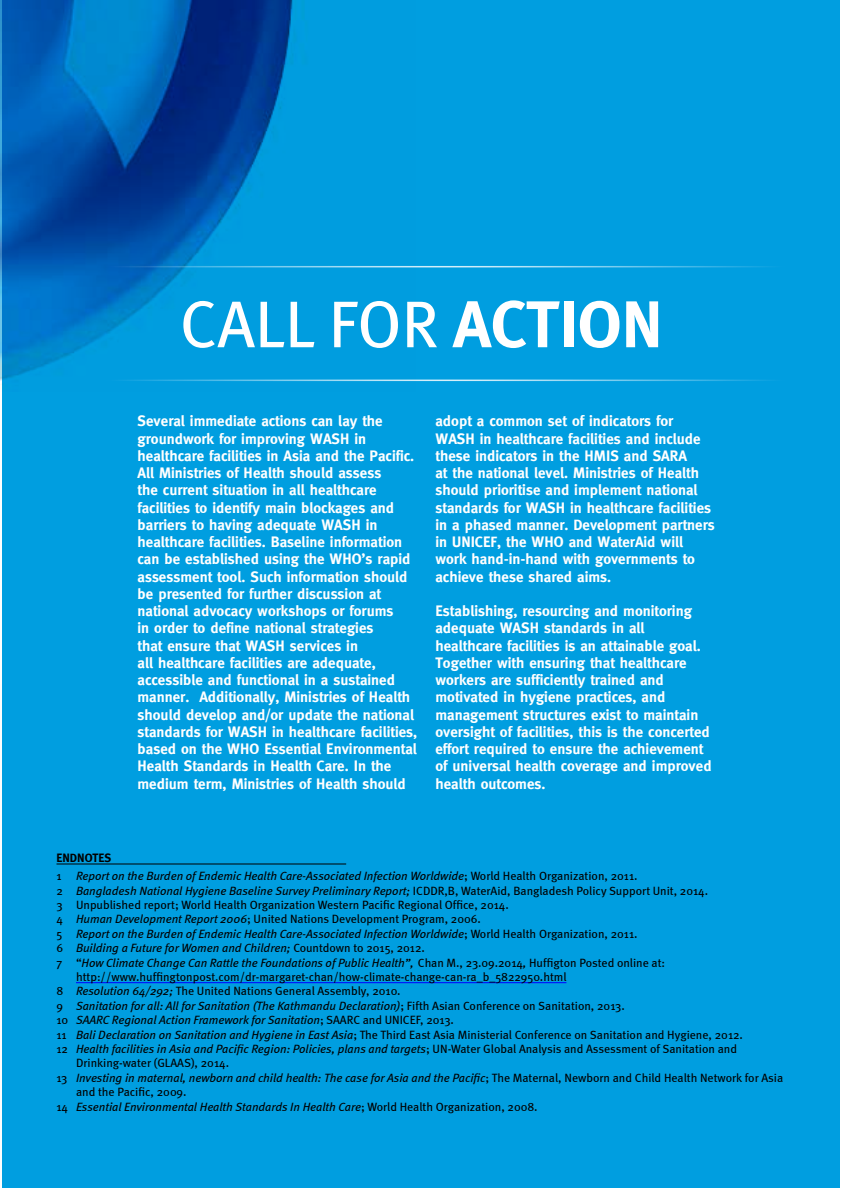
<style>
.page{position:relative;width:841px;height:1188px;background:#fff}
.page>*{position:absolute;margin:0;border:0;box-sizing:border-box;transform-origin:0 0}
.t1{font:66px "Meta";color:#fff}
.t2{font:700 66px "Meta";color:#fff}
.t3{font:700 15px/17.2px "Meta";color:#fff}
.t4{font:italic 12px "Meta";color:#000}
.t5{font:12px "Meta";color:#000}
.t6{font:700 12px "Meta";color:#000}
.s1{font-style:normal}
.s2{font-style:italic}
</style>
<div class="page">
<div style="left:2px;top:0;width:837px;height:1188px;background:#009ee0"></div>
<img style="left:0;top:0;width:415px;height:382px">
<hr style="left:76px;top:982px;width:490px;height:1px;background:#00f">
<hr style="left:106px;top:380px;width:679px;height:1px;background:#fff">
<hr style="left:106px;top:266px;width:679px;height:1px;background:#fff">
<hr style="left:56px;top:864px;width:290px;height:1px;background:#000">
<h1 class="t1" style="left:180px;top:286px;width:184px">Call for</h1>
<h1 class="t2" style="left:453px;top:286px;width:36px">action</h1>
<p class="t6" style="left:56px;top:850px;width:14px">Endnotes</p>
<p class="t3" style="left:137px;top:412px;width:281px">Several immediate actions can lay the groundwork for improving WASH in healthcare facilities in Asia and the Pacific.<br>All Ministries of Health should assess<br>the current situation in all healthcare facilities to identify main blockages and barriers to having adequate WASH in healthcare facilities. Baseline information can be established using the WHO’s rapid assessment tool. Such information should be presented for further discussion at national advocacy workshops or forums<br>in order to define national strategies<br>that ensure that WASH services in<br>all healthcare facilities are adequate, accessible and functional in a sustained manner. Additionally, Ministries of Health should develop and/or update the national standards for WASH in healthcare facilities, based on the WHO Essential Environmental Health Standards in Health Care. In the medium term, Ministries of Health should</p>
<p class="t3" style="left:435px;top:412px;width:281px">adopt a common set of indicators for WASH in healthcare facilities and include these indicators in the HMIS and SARA<br>at the national level. Ministries of Health should prioritise and implement national standards for WASH in healthcare facilities in a phased manner. Development partners in UNICEF, the WHO and WaterAid will work hand-in-hand with governments to achieve these shared aims.</p>
<p class="t3" style="left:435px;top:602px;width:277px">Establishing, resourcing and monitoring adequate WASH standards in all healthcare facilities is an attainable goal.<br>Together with ensuring that healthcare workers are sufficiently trained and motivated in hygiene practices, and management structures exist to maintain oversight of facilities, this is the concerted effort required to ensure the achievement of universal health coverage and improved health outcomes.</p>
<p class="t4" style="left:56px;top:869px;width:582px"><span class="s1">1</span> Report on the Burden of Endemic Health Care-Associated Infection Worldwide<span class="s1">; World Health Organization, 2011.</span></p>
<p class="t4" style="left:56px;top:883px;width:653px"><span class="s1">2</span> Bangladesh National Hygiene Baseline Survey Preliminary Report; <span class="s1">ICDDR,B, WaterAid, Bangladesh Policy Support Unit, 2014.</span></p>
<p class="t5" style="left:56px;top:898px;width:454px">3 Unpublished report; World Health Organization Western Pacific Regional Office, 2014.</p>
<p class="t5" style="left:56px;top:912px;width:426px">4 <span class="s2">Human Development Report 2006</span>; United Nations Development Program, 2006.</p>
<p class="t4" style="left:56px;top:927px;width:582px"><span class="s1">5</span> Report on the Burden of Endemic Health Care-Associated Infection Worldwide<span class="s1">; World Health Organization, 2011.</span></p>
<p class="t4" style="left:56px;top:941px;width:370px"><span class="s1">6</span> Building a Future for Women and Children; <span class="s1">Countdown to 2015, 2012.</span></p>
<p class="t4" style="left:56px;top:955px;width:610px"><span class="s1">7 “</span>How Climate Change Can Rattle the Foundations of Public Health”, <span class="s1">Chan M., 23.09.2014</span>, <span class="s1">Huffigton Posted online at:</span></p>
<p class="t5" style="left:76px;top:970px;width:492px">http://www.huffingtonpost.com/dr-margaret-chan/how-climate-change-can-ra_b_5822950.html</p>
<p class="t5" style="left:56px;top:984px;width:345px">8 <span class="s2">Resolution 64/292;</span> The United Nations General Assembly, 2010.</p>
<p class="t4" style="left:56px;top:999px;width:569px"><span class="s1">9</span> Sanitation for all: All for Sanitation (The Kathmandu Declaration)<span class="s1">; Fifth Asian Conference on Sanitation, 2013.</span></p>
<p class="t4" style="left:56px;top:1013px;width:399px"><span class="s1">10</span> SAARC Regional Action Framework for Sanitation<span class="s1">; SAARC and UNICEF, 2013.</span></p>
<p class="t5" style="left:56px;top:1027px;width:688px">11 <span class="s2">Bali Declaration on Sanitation and Hygiene in East Asia</span>; The Third East Asia Ministerial Conference on Sanitation and Hygiene, 2012.</p>
<p class="t4" style="left:56px;top:1042px;width:682px"><span class="s1">12</span> Health facilities in Asia and Pacific Region: Policies, plans and targets<span class="s1">; UN-Water Global Analysis and Assessment of Sanitation and</span></p>
<p class="t5" style="left:76px;top:1056px;width:155px">Drinking-water (GLAAS), 2014.</p>
<p class="t4" style="left:56px;top:1071px;width:728px"><span class="s1">13</span> Investing in maternal, newborn and child health: The case for Asia and the Pacific<span class="s1">; The Maternal, Newborn and Child Health Network for Asia</span></p>
<p class="t5" style="left:76px;top:1085px;width:112px">and the Pacific, 2009.</p>
<p class="t4" style="left:56px;top:1099px;width:482px"><span class="s1">14</span> Essential Environmental Health Standards In Health Care<span class="s1">; World Health Organization, 2008.</span></p>
</div>
